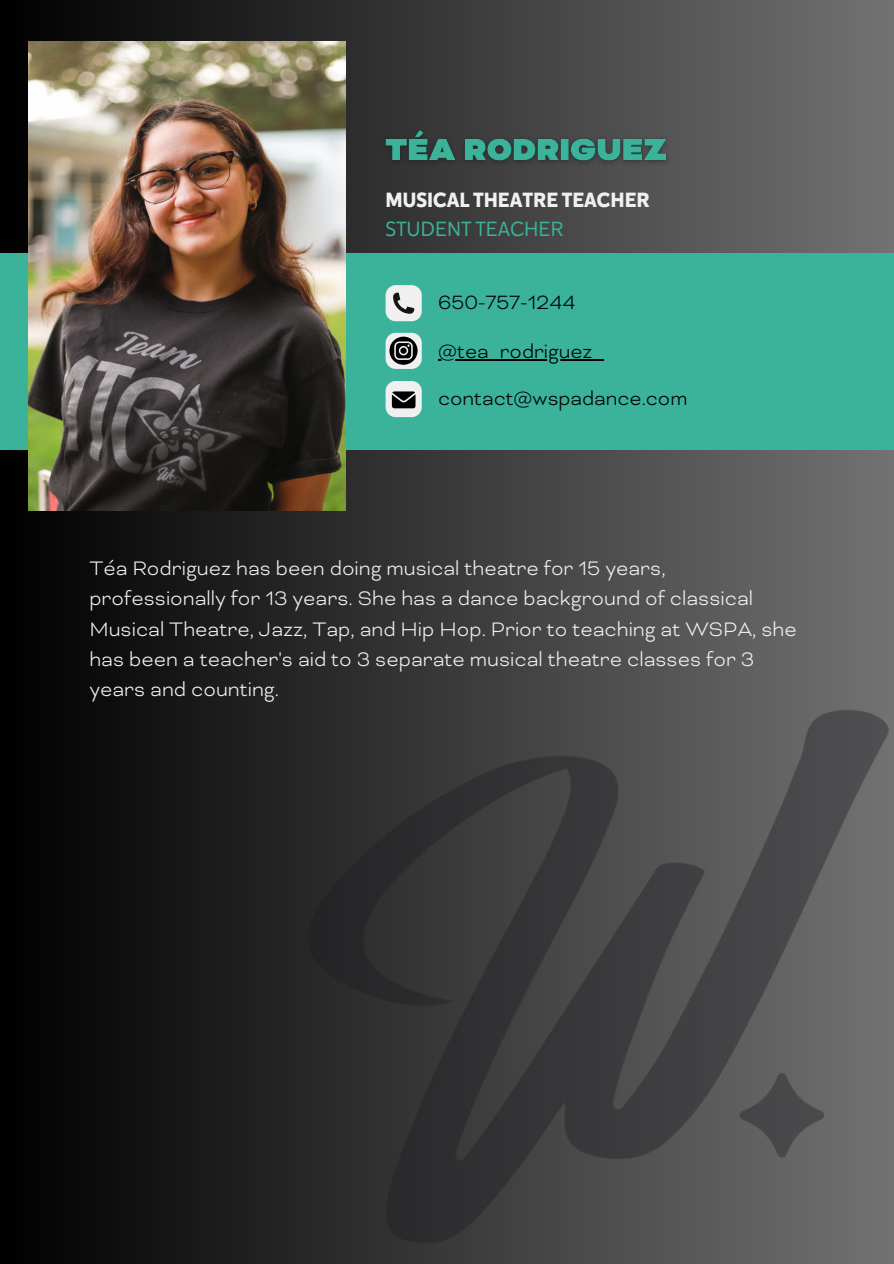
<style>
.page{position:relative;width:894px;height:1264px;background:#fff}
.page>*{position:absolute;margin:0;border:0;box-sizing:border-box;transform-origin:0 0}
.t1{font:300 22.5px/30.3px "Bicyclette";color:#f1f0f0}
.t2{font:300 22.05px "Bicyclette";color:#000}
.t3{font:700 20.55px/28.2px "Karu";color:#f1f0f0}
.s1{font-weight:400;color:#3ab39a}
</style>
<div class="page">
<div style="left:0;top:0;width:893px;height:1263px;background:linear-gradient(to right,#000,#727272)"></div>
<div style="left:0;top:253px;width:893px;height:196px;background:#3ab39a"></div>
<img style="left:28px;top:42px;width:317px;height:469px">
<div style="left:385px;top:285px;width:36px;height:36px;background:#f1f0f0;border-radius:10px"></div>
<div style="left:385px;top:333px;width:36px;height:36px;background:#f1f0f0;border-radius:10px"></div>
<div style="left:385px;top:381px;width:36px;height:36px;background:#f1f0f0;border-radius:10px"></div>
<svg style="left:393px;top:293px;width:21px;height:21px"></svg>
<svg style="left:389px;top:336px;width:28px;height:29px"></svg>
<img style="left:303px;top:681px;width:589px;height:582px">
<svg style="left:392px;top:391px;width:23px;height:17px"></svg>
<img style="left:376px;top:121px;width:300px;height:51px">
<hr style="left:438px;top:359px;width:165px;height:1px;background:#000">
<p class="t3" style="left:385px;top:186px;width:266px">MUSICAL THEATRE TEACHER<br><span class="s1">STUDENT TEACHER</span></p>
<p class="t2" style="left:438px;top:289px;width:139px">650-757-1244</p>
<p class="t2" style="left:438px;top:338px;width:167px">@tea_rodriguez_</p>
<p class="t2" style="left:438px;top:385px;width:250px">contact@wspadance.com</p>
<h2 class="t1" style="left:89px;top:552px;width:708px">Téa Rodriguez has been doing musical theatre for 15 years, professionally for 13 years. She has a dance background of classical Musical Theatre, Jazz, Tap, and Hip Hop. Prior to teaching at WSPA, she has been a teacher's aid to 3 separate musical theatre classes for 3 years and counting.</h2>
</div>
